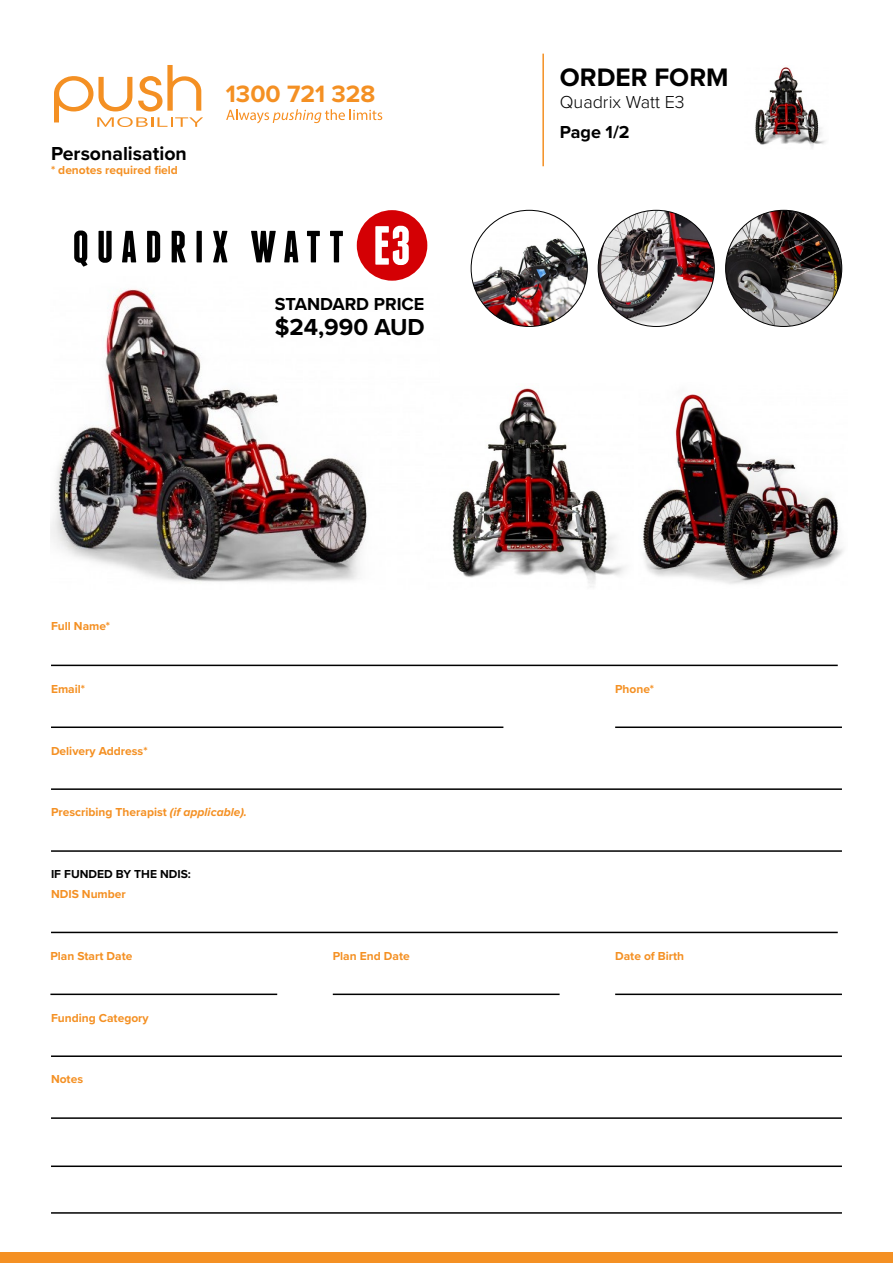
<style>
.page{position:relative;width:893px;height:1263px;background:#fff}
.page>*{position:absolute;margin:0;border:0;box-sizing:border-box;transform-origin:0 0}
.t1{font:700 26.25px "Proxima Nova";color:#000}
.t2{font:700 24.45px "Proxima Nova";color:#f49023}
.t3{font:700 24px "Proxima Nova";color:#000}
.t4{font:700 19.5px "Proxima Nova";color:#000}
.t5{font:700 18px "Proxima Nova";color:#000}
.t6{font:300 18px "Proxima Nova";color:#000101}
.t7{font:700 12px "Proxima Nova";color:#f49023}
.t8{font:700 12px "Proxima Nova";color:#000}
.s1{font-style:italic}
</style>
<div class="page">
<svg style="left:54px;top:65px;width:149px;height:62px"></svg>
<svg style="left:226px;top:109px;width:156px;height:14px"></svg>
<hr style="left:542px;top:54px;width:2px;height:112px;background:#f49023">
<hr style="left:51px;top:665px;width:787px;height:1px;background:#000">
<hr style="left:51px;top:932px;width:787px;height:1px;background:#000">
<hr style="left:51px;top:1055px;width:791px;height:2px;background:#000">
<hr style="left:51px;top:1117px;width:791px;height:2px;background:#000">
<hr style="left:51px;top:1165px;width:791px;height:2px;background:#000">
<hr style="left:51px;top:1212px;width:791px;height:2px;background:#000">
<hr style="left:51px;top:850px;width:791px;height:2px;background:#000">
<hr style="left:51px;top:788px;width:791px;height:2px;background:#000">
<hr style="left:51px;top:726px;width:452px;height:2px;background:#000">
<hr style="left:615px;top:726px;width:227px;height:2px;background:#000">
<hr style="left:50px;top:993px;width:227px;height:2px;background:#000">
<hr style="left:333px;top:993px;width:227px;height:2px;background:#000">
<hr style="left:615px;top:993px;width:227px;height:2px;background:#000">
<div style="left:0;top:1252px;width:893px;height:11px;background:#f49023"></div>
<img style="left:50px;top:276px;width:360px;height:306px">
<img style="left:452px;top:388px;width:173px;height:199px">
<img style="left:643px;top:392px;width:200px;height:192px">
<img style="left:755px;top:67px;width:71px;height:81px">
<img style="left:598px;top:210px;width:116px;height:116px;border-radius:58px">
<img style="left:471px;top:210px;width:116px;height:116px;border-radius:58px">
<img style="left:726px;top:210px;width:116px;height:116px;border-radius:58px">
<svg style="left:74px;top:230px;width:269px;height:37px"></svg>
<div style="left:357px;top:210px;width:70px;height:71px;background:#d40004;border-radius:50%"></div>
<svg style="left:375px;top:226px;width:34px;height:39px"></svg>
<h3 class="t4" style="left:51px;top:139px;width:137px">Personalisation</h3>
<p class="t7" style="left:51px;top:161px;width:128px">* denotes required field</p>
<h2 class="t2" style="left:226px;top:76px;width:151px">1300 721 328</h2>
<h3 class="t5" style="left:275px;top:290px;width:151px">STANDARD PRICE</h3>
<h3 class="t3" style="left:275px;top:309px;width:152px">$24,990 AUD</h3>
<p class="t7" style="left:51px;top:617px;width:61px">Full Name*</p>
<h1 class="t1" style="left:560px;top:58px;width:170px">ORDER FORM</h1>
<h3 class="t5" style="left:560px;top:118px;width:71px">Page 1/2</h3>
<h3 class="t6" style="left:560px;top:89px;width:126px">Quadrix Watt E3</h3>
<p class="t7" style="left:51px;top:680px;width:36px">Email*</p>
<p class="t7" style="left:615px;top:680px;width:40px">Phone*</p>
<p class="t7" style="left:51px;top:741px;width:98px">Delivery Address*</p>
<p class="t7" style="left:51px;top:803px;width:197px">Prescribing Therapist <span class="s1">(if applicable).</span></p>
<p class="t8" style="left:51px;top:865px;width:141px">IF FUNDED BY THE NDIS:</p>
<p class="t7" style="left:51px;top:885px;width:76px">NDIS Number</p>
<p class="t7" style="left:50px;top:947px;width:83px">Plan Start Date</p>
<p class="t7" style="left:333px;top:947px;width:78px">Plan End Date</p>
<p class="t7" style="left:615px;top:947px;width:71px">Date of Birth</p>
<p class="t7" style="left:51px;top:1008px;width:99px">Funding Category</p>
<p class="t7" style="left:51px;top:1070px;width:34px">Notes</p>
</div>
